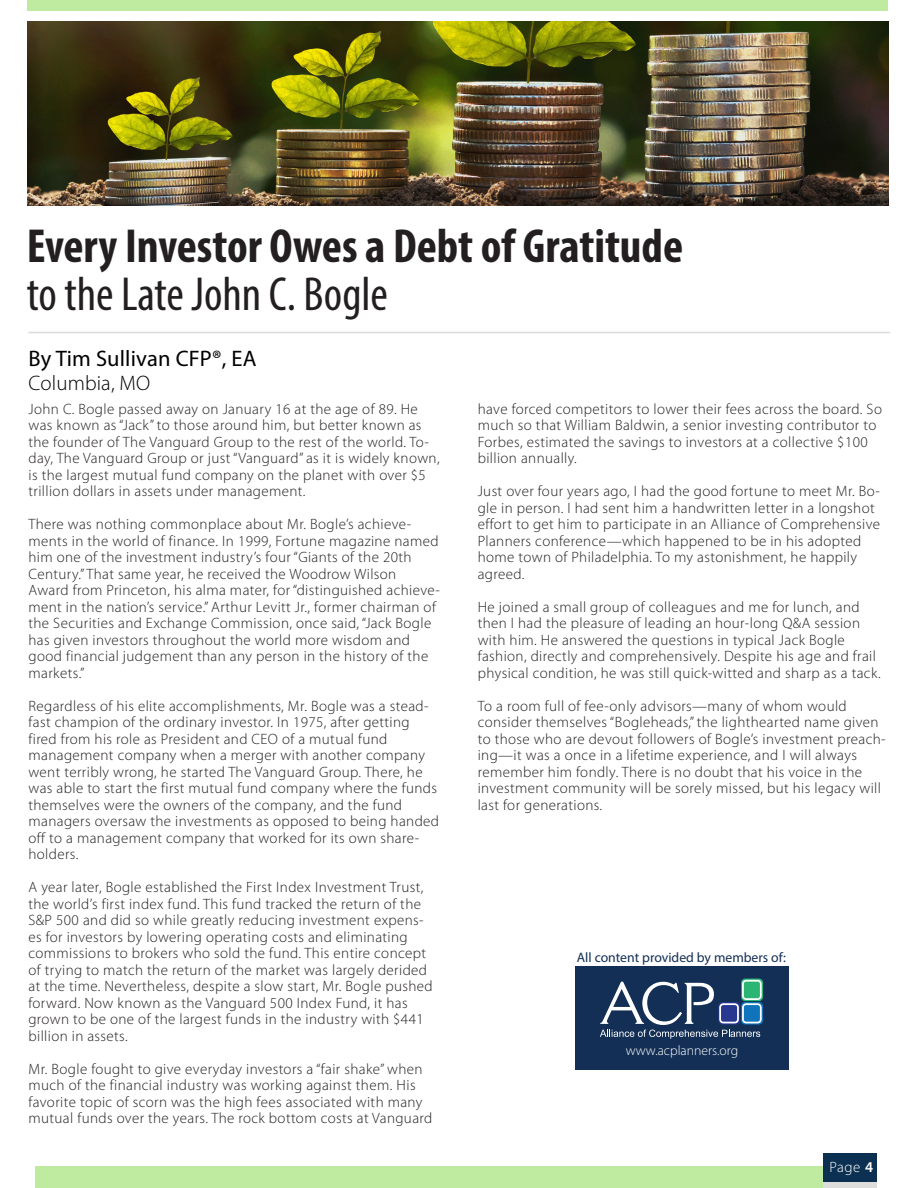
<style>
.page{position:relative;width:918px;height:1188px;background:#fff}
.page>*{position:absolute;margin:0;border:0;box-sizing:border-box;transform-origin:0 0}
.Body{font:700 condensed 48px "Myriad Pro";color:#231f20}
.Body-2{font:condensed 48px "Myriad Pro";color:#231f20}
.t1{font:22.5px "Myriad Pro";letter-spacing:.005em;color:#000}
.t2{font:300 21px "Myriad Pro";letter-spacing:.005em;color:#000}
.t3{font:300 15px/16.5px "Myriad Pro";letter-spacing:.025em;color:#231f20}
.t4{font:300 15px "Myriad Pro";color:#fff}
.t5{font:13.8px "Myriad Pro";color:#132f55}
.t6{font:300 13.8px "Myriad Pro";color:#fff}
.s1{font-weight:600}
</style>
<div class="page">
<div style="left:35px;top:1167px;width:831px;height:21px;background:#beeb9f"></div>
<div style="left:824px;top:1153px;width:54px;height:35px;background:#0b3051"></div>
<div style="left:824px;top:1183px;width:54px;height:5px;background:#dddddb"></div>
<div style="left:27px;top:0;width:861px;height:10px;background:#beeb9f"></div>
<hr style="left:28px;top:332px;width:862px;height:1px;background:#dddbda">
<img style="left:27px;top:22px;width:861px;height:183px">
<div style="left:576px;top:966px;width:213px;height:103px;background:#132f55"></div>
<svg style="left:741px;top:979px;width:22px;height:22px"></svg>
<div style="left:741px;top:1002px;width:22px;height:23px;background:#1074bc;border-radius:4px"></div>
<svg style="left:600px;top:980px;width:162px;height:59px"></svg>
<p class="Body" style="left:27px;top:216px;width:658px">Every Investor Owes a Debt of Gratitude</p>
<p class="Body-2" style="left:27px;top:265px;width:363px">to the Late John C. Bogle</p>
<p class="t1" style="left:28px;top:344px;width:229px">By Tim Sullivan CFP®, EA</p>
<p class="t2" style="left:28px;top:371px;width:123px">Columbia, MO</p>
<p class="t3" style="left:28px;top:401px;width:413px">John C. Bogle passed away on January 16 at the age of 89. He was known as “Jack” to those around him, but better known as the founder of The Vanguard Group to the rest of the world. To&shy;day, The Vanguard Group or just “Vanguard” as it is widely known, is the largest mutual fund company on the planet with over $5 trillion dollars in assets under management.</p>
<p class="t3" style="left:28px;top:516px;width:413px">There was nothing commonplace about Mr. Bogle’s achieve&shy;ments in the world of finance. In 1999, Fortune magazine named him one of the investment industry’s four “Giants of the 20th Century.” That same year, he received the Woodrow Wilson Award from Princeton, his alma mater, for “distinguished achieve&shy;ment in the nation’s service.” Arthur Levitt Jr., former chairman of the Securities and Exchange Commission, once said, “Jack Bogle has given investors throughout the world more wisdom and good financial judgement than any person in the history of the markets.”</p>
<p class="t3" style="left:28px;top:698px;width:412px">Regardless of his elite accomplishments, Mr. Bogle was a stead&shy;fast champion of the ordinary investor. In 1975, after getting fired from his role as President and CEO of a mutual fund management company when a merger with another company went terribly wrong, he started The Vanguard Group. There, he was able to start the first mutual fund company where the funds themselves were the owners of the company, and the fund managers oversaw the investments as opposed to being handed off to a management company that worked for its own share&shy;holders.</p>
<p class="t3" style="left:28px;top:879px;width:406px">A year later, Bogle established the First Index Investment Trust, the world’s first index fund. This fund tracked the return of the S&amp;P 500 and did so while greatly reducing investment expens&shy;es for investors by lowering operating costs and eliminating commissions to brokers who sold the fund. This entire concept of trying to match the return of the market was largely derided at the time. Nevertheless, despite a slow start, Mr. Bogle pushed forward. Now known as the Vanguard 500 Index Fund, it has grown to be one of the largest funds in the industry with $441 billion in assets.</p>
<p class="t3" style="left:28px;top:1061px;width:405px">Mr. Bogle fought to give everyday investors a “fair shake” when much of the financial industry was working against them. His favorite topic of scorn was the high fees associated with many mutual funds over the years. The rock bottom costs at Vanguard</p>
<p class="t3" style="left:478px;top:401px;width:406px">have forced competitors to lower their fees across the board. So much so that William Baldwin, a senior investing contributor to Forbes, estimated the savings to investors at a collective $100 billion annually.</p>
<p class="t3" style="left:478px;top:483px;width:404px">Just over four years ago, I had the good fortune to meet Mr. Bo&shy;gle in person. I had sent him a handwritten letter in a longshot effort to get him to participate in an Alliance of Comprehensive Planners conference—which happened to be in his adopted home town of Philadelphia. To my astonishment, he happily agreed.</p>
<p class="t3" style="left:478px;top:599px;width:404px">He joined a small group of colleagues and me for lunch, and then I had the pleasure of leading an hour-long Q&amp;A session with him. He answered the questions in typical Jack Bogle fashion, directly and comprehensively. Despite his age and frail physical condition, he was still quick-witted and sharp as a tack.</p>
<p class="t3" style="left:478px;top:698px;width:409px">To a room full of fee-only advisors—many of whom would consider themselves “Bogleheads,” the lighthearted name given to those who are devout followers of Bogle’s investment preach&shy;ing—it was a once in a lifetime experience, and I will always remember him fondly. There is no doubt that his voice in the investment community will be sorely missed, but his legacy will last for generations.</p>
<p class="t5" style="left:577px;top:949px;width:211px">All content provided by members of:</p>
<p class="t6" style="left:626px;top:1043px;width:114px">www.acplanners.org</p>
<p class="t4" style="left:829px;top:1159px;width:45px">Page <span class="s1">4</span></p>
</div>
